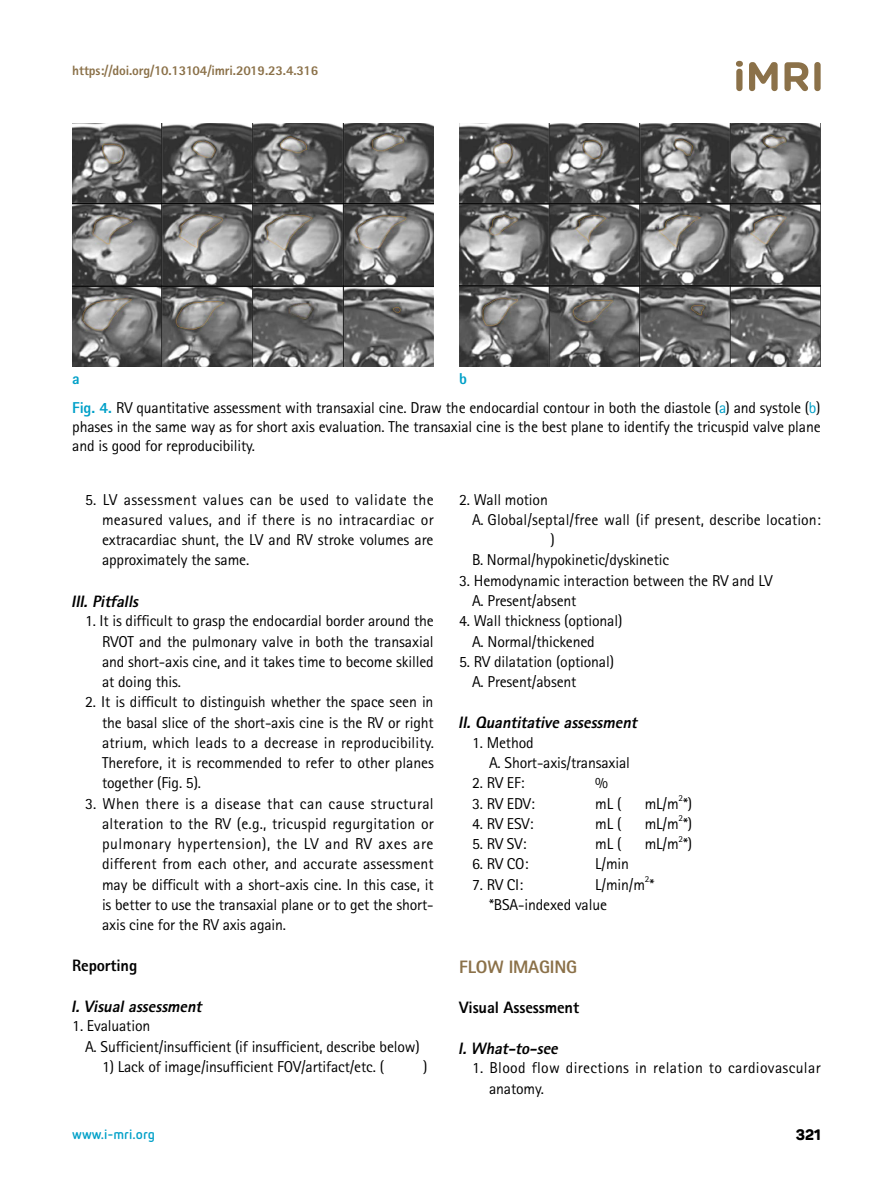
<style>
.page{position:relative;width:893px;height:1191px;background:#fff}
.page>*{position:absolute;margin:0;border:0;box-sizing:border-box;transform-origin:0 0}
.t1{font:800 18px "Rotis Sans Serif Std";letter-spacing:-.01em;color:#8b7149}
.t2{font:italic 800 16.5px "Rotis Sans Serif Std";color:#000}
.t3{font:800 16.5px "Rotis Sans Serif Std";letter-spacing:-.01em;color:#000}
.t4{font:15.75px/20.2px "Rotis Sans Serif Std";letter-spacing:-.01em;color:#000;text-align:justify}
.t5{font:15.75px/20.2px "Rotis Sans Serif Std";letter-spacing:.02em;color:#000}
.t6{font:800 15.75px "Rotis Sans Serif Std";color:#00a0c8}
.t7{font:800 15px "Panton";color:#000}
.t8{font:800 13.5px "Rotis Sans Serif Std";letter-spacing:-.01em;color:#8b7149}
.t9{font:700 13.5px "Netto Pro";color:#00a0c8}
.t10{font:9.15px "Rotis Sans Serif Std";color:#000}
.s1{font-weight:800;color:#00a0c8}
.s2{color:#00a0c8}
</style>
<div class="page">
<svg style="left:736px;top:61px;width:7px;height:30px"></svg>
<svg style="left:749px;top:62px;width:29px;height:29px"></svg>
<svg style="left:784px;top:62px;width:24px;height:29px"></svg>
<svg style="left:814px;top:62px;width:7px;height:29px"></svg>
<img style="left:72px;top:123px;width:362px;height:244px">
<img style="left:459px;top:123px;width:362px;height:244px">
<p class="t8" style="left:72px;top:62px;width:247px">https://doi.org/10.13104/imri.2019.23.4.316</p>
<p class="t6" style="left:72px;top:369px;width:9px">a</p>
<p class="t6" style="left:459px;top:369px;width:9px">b</p>
<p class="t4" style="left:72px;top:398px;width:750px;line-height:18.8px"><span class="s1">Fig. 4.</span> RV quantitative assessment with transaxial cine. Draw the endocardial contour in both the diastole (<span class="s2">a</span>) and systole (<span class="s2">b</span>) phases in the same way as for short axis evaluation. The transaxial cine is the best plane to identify the tricuspid valve plane and is good for reproducibility.</p>
<p class="t4" style="left:102px;top:489px;width:333px;text-indent:-17px">5. LV assessment values can be used to validate the measured values, and if there is no intracardiac or extracardiac shunt, the LV and RV stroke volumes are approximately the same.</p>
<p class="t2" style="left:71px;top:590px;width:72px">III.Pitfalls</p>
<p class="t4" style="left:102px;top:610px;width:333px;text-indent:-17px">1. It is difficult to grasp the endocardial border around the RVOT and the pulmonary valve in both the transaxial and short-axis cine, and it takes time to become skilled at doing this.</p>
<p class="t4" style="left:102px;top:691px;width:333px;text-indent:-17px">2. It is difficult to distinguish whether the space seen in the basal slice of the short-axis cine is the RV or right atrium, which leads to a decrease in reproducibility.<br>Therefore, it is recommended to refer to other planes together (Fig. 5).</p>
<p class="t4" style="left:102px;top:793px;width:333px;text-indent:-17px">3. When there is a disease that can cause structural alteration to the RV (e.g., tricuspid regurgitation or pulmonary hypertension), the LV and RV axes are different from each other, and accurate assessment may be difficult with a short-axis cine. In this case, it is better to use the transaxial plane or to get the short&shy;axis cine for the RV axis again.</p>
<p class="t3" style="left:72px;top:955px;width:66px">Reporting</p>
<p class="t2" style="left:71px;top:995px;width:135px">I.Visualassessment</p>
<p class="t4" style="left:85px;top:1015px;width:336px;text-indent:-13px">1. Evaluation<br>A. Sufficient/insufficient (if insufficient, describe below)</p>
<p class="t4" style="left:102px;top:1056px;width:284px">1) Lack of image/insufficient FOV/artifact/etc. (</p>
<p class="t4" style="left:423px;top:1056px;width:6px">)</p>
<p class="t4" style="left:459px;top:489px;width:90px">2. Wall motion</p>
<p class="t4" style="left:472px;top:509px;width:350px">A. Global/septal/free wall (if present, describe location:</p>
<p class="t4" style="left:550px;top:529px;width:6px">)</p>
<p class="t4" style="left:472px;top:550px;width:199px">B. Normal/hypokinetic/dyskinetic</p>
<p class="t4" style="left:472px;top:570px;width:302px;text-indent:-13px">3. Hemodynamic interaction between the RV and LV<br>A. Present/absent</p>
<p class="t4" style="left:472px;top:610px;width:152px;text-indent:-13px">4. Wall thickness (optional)<br>A. Normal/thickened</p>
<p class="t4" style="left:472px;top:651px;width:144px;text-indent:-13px">5. RV dilatation (optional)<br>A. Present/absent</p>
<p class="t2" style="left:458px;top:712px;width:184px">II.Quantitative assessment</p>
<p class="t4" style="left:489px;top:732px;width:143px;text-indent:-17px">1. Method<br>A. Short-axis/transaxial</p>
<p class="t4" style="left:472px;top:772px;width:54px">2. RV EF:</p>
<p class="t4" style="left:595px;top:772px;width:14px">%</p>
<p class="t4" style="left:472px;top:793px;width:65px">3. RV EDV:</p>
<p class="t4" style="left:595px;top:793px;width:28px">mL (</p>
<p class="t4" style="left:645px;top:793px;width:49px">mL/m *)</p>
<p class="t10" style="left:678px;top:792px;width:6px">2</p>
<p class="t10" style="left:678px;top:813px;width:6px">2</p>
<p class="t4" style="left:472px;top:813px;width:63px">4. RV ESV:</p>
<p class="t4" style="left:595px;top:813px;width:28px">mL (</p>
<p class="t4" style="left:645px;top:813px;width:49px">mL/m *)</p>
<p class="t10" style="left:678px;top:833px;width:6px">2</p>
<p class="t4" style="left:472px;top:833px;width:56px">5. RV SV:</p>
<p class="t4" style="left:595px;top:833px;width:28px">mL (</p>
<p class="t4" style="left:645px;top:833px;width:49px">mL/m *)</p>
<p class="t4" style="left:472px;top:853px;width:58px">6. RV CO:</p>
<p class="t4" style="left:595px;top:853px;width:35px">L/min</p>
<p class="t4" style="left:472px;top:874px;width:53px">7. RV CI:</p>
<p class="t4" style="left:595px;top:874px;width:61px">L/min/m *</p>
<p class="t10" style="left:645px;top:873px;width:6px">2</p>
<p class="t4" style="left:489px;top:894px;width:120px">*BSA-indexed value</p>
<p class="t1" style="left:459px;top:955px;width:119px">FLOW IMAGING</p>
<p class="t3" style="left:459px;top:997px;width:121px">Visual Assessment</p>
<p class="t2" style="left:458px;top:1037px;width:105px">I.What-to-see</p>
<p class="t5" style="left:489px;top:1057px;width:333px;text-indent:-17px">1. Blood flow directions in relation to cardiovascular anatomy.</p>
<p class="t9" style="left:72px;top:1124px;width:84px">www.i-mri.org</p>
<p class="t7" style="left:796px;top:1125px;width:26px">321</p>
</div>
